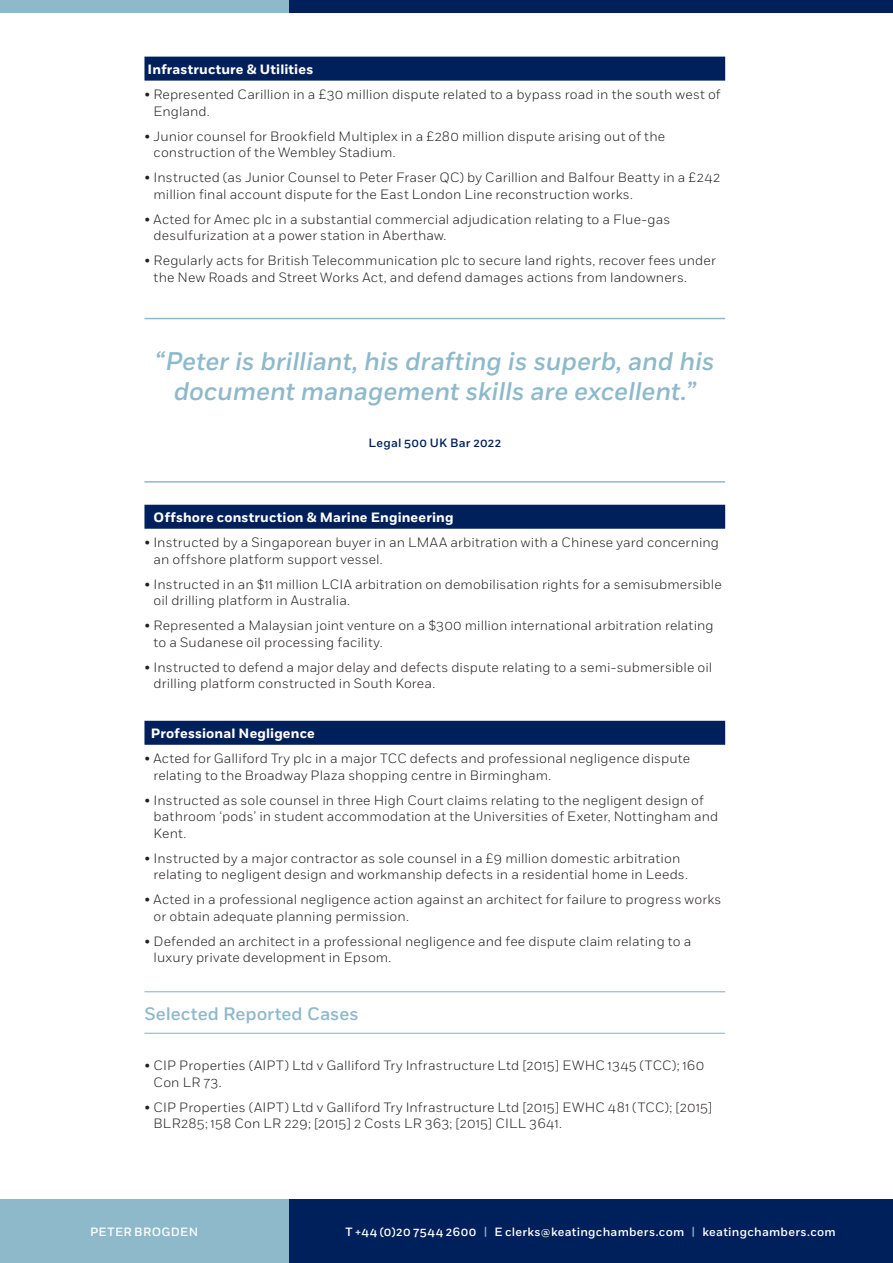
<style>
.page{position:relative;width:893px;height:1263px;background:#fff}
.page>*{position:absolute;margin:0;border:0;box-sizing:border-box;transform-origin:0 0}
.t1{font:italic 500 25.5px/30px "Fort";letter-spacing:-.01em;color:#8db9ca;text-align:center}
.t2{font:500 18px "Fort";color:#8db9ca}
.t3{font:300 13.5px/16.5px "Fort";letter-spacing:.01em;color:#231f20}
.t4{font:700 13.5px "Fort";letter-spacing:.01em;color:#fff}
.t5{font:500 12px "Fort";letter-spacing:.025em;color:#fff}
.t6{font:500 12px "Fort";letter-spacing:.025em;color:#00205b}
.s1{color:#8db9ca}
</style>
<div class="page">
<div style="left:288px;top:1199px;width:605px;height:64px;background:#00205b"></div>
<div style="left:0;top:1199px;width:288px;height:64px;background:#8db9ca"></div>
<div style="left:289px;top:0;width:604px;height:13px;background:#00205b"></div>
<div style="left:0;top:0;width:289px;height:13px;background:#8db9ca"></div>
<div style="left:144px;top:57px;width:581px;height:24px;background:#00205b"></div>
<hr style="left:144px;top:318px;width:581px;height:1px;background:#8db9ca">
<hr style="left:144px;top:481px;width:581px;height:2px;background:#8db9ca">
<div style="left:144px;top:505px;width:581px;height:24px;background:#00205b"></div>
<div style="left:144px;top:721px;width:581px;height:24px;background:#00205b"></div>
<hr style="left:144px;top:991px;width:581px;height:1px;background:#8db9ca">
<hr style="left:144px;top:1033px;width:581px;height:1px;background:#8db9ca">
<p class="t4" style="left:148px;top:61px;width:167px">Infrastructure &amp; Utilities</p>
<p class="t3" style="left:153px;top:86px;width:569px;text-indent:-9px">• Represented Carillion in a £30 million dispute related to a bypass road in the south west of<br>England.</p>
<p class="t3" style="left:154px;top:128px;width:513px;text-indent:-9px">• Junior counsel for Brookfield Multiplex in a £280 million dispute arising out of the construction of the Wembley Stadium.</p>
<p class="t3" style="left:154px;top:169px;width:568px;text-indent:-9px">• Instructed (as Junior Counsel to Peter Fraser QC) by Carillion and Balfour Beatty in a £242 million final account dispute for the East London Line reconstruction works.</p>
<p class="t3" style="left:154px;top:211px;width:518px;text-indent:-9px">• Acted for Amec plc in a substantial commercial adjudication relating to a Flue-gas desulfurization at a power station in Aberthaw.</p>
<p class="t3" style="left:154px;top:252px;width:564px;text-indent:-9px">• Regularly acts for British Telecommunication plc to secure land rights, recover fees under the New Roads and Street Works Act, and defend damages actions from landowners.</p>
<p class="t1" style="left:155px;top:347px;width:561px">“Peter is brilliant, his drafting is superb, and his document management skills are excellent.”</p>
<p class="t6" style="left:369px;top:436px;width:134px">Legal 500 UK Bar 2022</p>
<p class="t4" style="left:154px;top:509px;width:301px">Offshore construction &amp; Marine Engineering</p>
<p class="t3" style="left:153px;top:534px;width:567px;text-indent:-9px">• Instructed by a Singaporean buyer in an LMAA arbitration with a Chinese yard concerning an offshore platform support vessel.</p>
<p class="t3" style="left:154px;top:576px;width:570px;text-indent:-9px">• Instructed in an $11 million LCIA arbitration on demobilisation rights for a semisubmersible oil drilling platform in Australia.</p>
<p class="t3" style="left:154px;top:617px;width:562px;text-indent:-9px">• Represented a Malaysian joint venture on a $300 million international arbitration relating to a Sudanese oil processing facility.</p>
<p class="t3" style="left:154px;top:659px;width:560px;text-indent:-9px">• Instructed to defend a major delay and defects dispute relating to a semi-submersible oil drilling platform constructed in South Korea.</p>
<p class="t4" style="left:151px;top:725px;width:166px">Professional Negligence</p>
<p class="t3" style="left:153px;top:750px;width:538px;text-indent:-9px">• Acted for Galliford Try plc in a major TCC defects and professional negligence dispute relating to the Broadway Plaza shopping centre in Birmingham.</p>
<p class="t3" style="left:154px;top:792px;width:566px;text-indent:-9px">• Instructed as sole counsel in three High Court claims relating to the negligent design of bathroom ‘pods’ in student accommodation at the Universities of Exeter, Nottingham and<br>Kent.</p>
<p class="t3" style="left:154px;top:850px;width:536px;text-indent:-9px">• Instructed by a major contractor as sole counsel in a £9 million domestic arbitration relating to negligent design and workmanship defects in a residential home in Leeds.</p>
<p class="t3" style="left:154px;top:891px;width:569px;text-indent:-9px">• Acted in a professional negligence action against an architect for failure to progress works or obtain adequate planning permission.</p>
<p class="t3" style="left:154px;top:933px;width:539px;text-indent:-9px">• Defended an architect in a professional negligence and fee dispute claim relating to a luxury private development in Epsom.</p>
<p class="t2" style="left:144px;top:1003px;width:216px">Selected Reported Cases</p>
<p class="t3" style="left:154px;top:1057px;width:552px;text-indent:-9px">• CIP Properties (AIPT) Ltd v Galliford Try Infrastructure Ltd [2015] EWHC 1345 (TCC); 160<br>Con LR 73.</p>
<p class="t3" style="left:154px;top:1099px;width:560px;text-indent:-9px">• CIP Properties (AIPT) Ltd v Galliford Try Infrastructure Ltd [2015] EWHC 481 (TCC); [2015]<br>BLR285; 158 Con LR 229; [2015] 2 Costs LR 363; [2015] CILL 3641.</p>
<p class="t5" style="left:90px;top:1224px;width:110px">PETER BROGDEN</p>
<p class="t5" style="left:345px;top:1224px;width:492px">T +44 (0)20 7544 2600 <span class="s1">|</span> E clerks@keatingchambers.com <span class="s1">|</span> keatingchambers.com</p>
</div>
